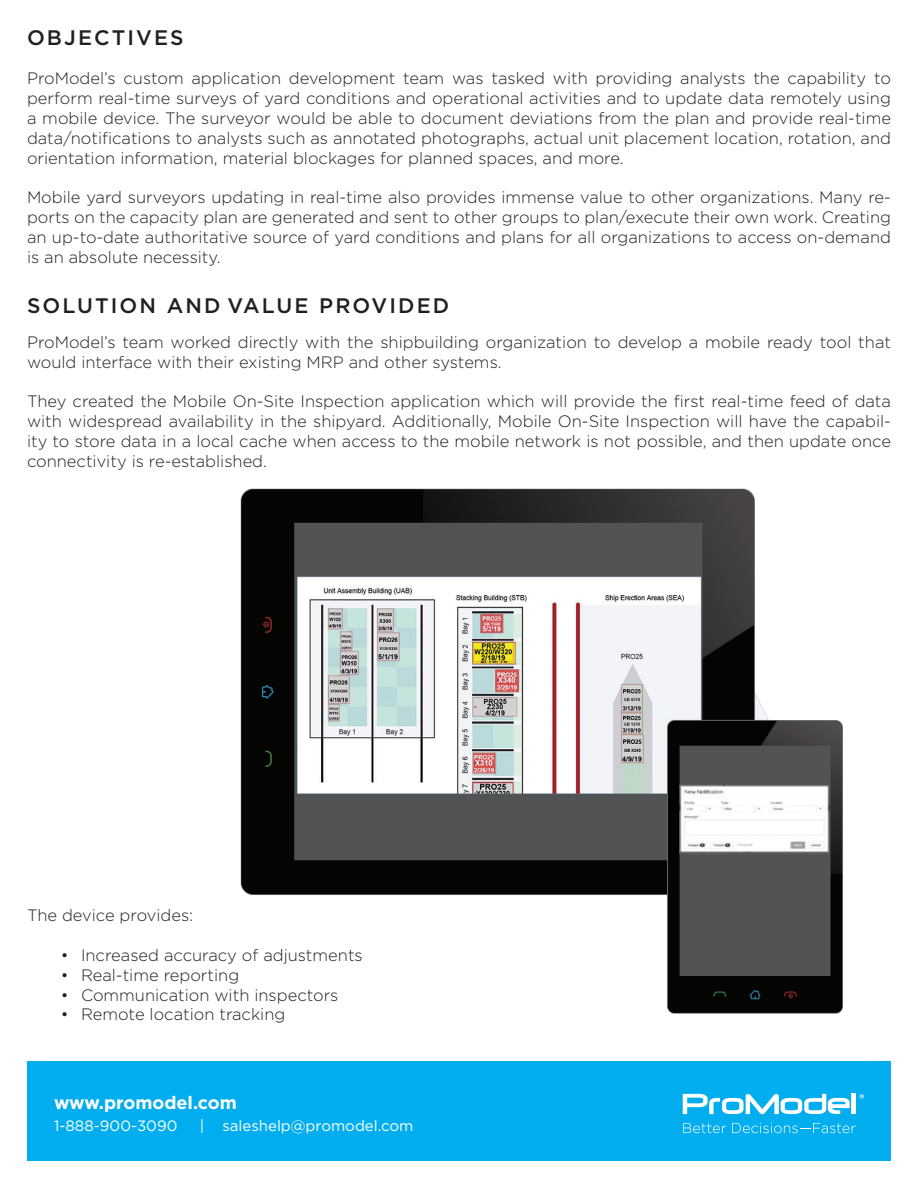
<style>
.page{position:relative;width:918px;height:1188px;background:#fff}
.page>*{position:absolute;margin:0;border:0;box-sizing:border-box;transform-origin:0 0}
.t1{font:500 21px "Gotham";letter-spacing:.1em;color:#231f20}
.t2{font:700 18px "Gotham";color:#fff}
.t3{font:300 16.5px/19.8px "Gotham";color:#231f20;text-align:justify}
.t4{font:15px "Gotham";color:#fff}
</style>
<div class="page">
<div style="left:27px;top:1062px;width:864px;height:99px;background:#00aeef"></div>
<svg style="left:683px;top:1094px;width:167px;height:20px"></svg>
<div style="left:851px;top:1094px;width:5px;height:20px;background:#fff"></div>
<svg style="left:683px;top:1123px;width:43px;height:10px"></svg>
<svg style="left:732px;top:1123px;width:124px;height:10px"></svg>
<svg style="left:859px;top:1094px;width:5px;height:5px"></svg>
<img style="left:240px;top:488px;width:603px;height:526px">
<p class="t1" style="left:27px;top:25px;width:158px">OBJECTIVES</p>
<p class="t3" style="left:27px;top:68px;width:866px">ProModel’s custom application development team was tasked with providing analysts the capability to perform real-time surveys of yard conditions and operational activities and to update data remotely using a mobile device. The surveyor would be able to document deviations from the plan and provide real-time data/notifications to analysts such as annotated photographs, actual unit placement location, rotation, and orientation information, material blockages for planned spaces, and more.</p>
<p class="t3" style="left:27px;top:187px;width:866px">Mobile yard surveyors updating in real-time also provides immense value to other organizations. Many re&shy;ports on the capacity plan are generated and sent to other groups to plan/execute their own work. Creating an up-to-date authoritative source of yard conditions and plans for all organizations to access on-demand is an absolute necessity.</p>
<p class="t1" style="left:27px;top:294px;width:424px">SOLUTION AND VALUE PROVIDED</p>
<p class="t3" style="left:27px;top:332px;width:866px">ProModel’s team worked directly with the shipbuilding organization to develop a mobile ready tool that would interface with their existing MRP and other systems.</p>
<p class="t3" style="left:27px;top:391px;width:866px">They created the Mobile On-Site Inspection application which will provide the first real-time feed of data with widespread availability in the shipyard. Additionally, Mobile On-Site Inspection will have the capabil&shy;ity to store data in a local cache when access to the mobile network is not possible, and then update once connectivity is re-established.</p>
<p class="t3" style="left:27px;top:905px;width:168px">The device provides:</p>
<p class="t3" style="left:61px;top:945px;width:304px">• Increased accuracy of adjustments</p>
<p class="t3" style="left:61px;top:965px;width:180px">• Real-time reporting</p>
<p class="t3" style="left:61px;top:985px;width:279px">• Communication with inspectors</p>
<p class="t3" style="left:61px;top:1004px;width:226px">• Remote location tracking</p>
<p class="t2" style="left:54px;top:1092px;width:184px">www.promodel.com</p>
<p class="t4" style="left:54px;top:1117px;width:125px">1-888-900-3090</p>
<p class="t4" style="left:200px;top:1117px;width:215px">| saleshelp@promodel.com</p>
</div>
